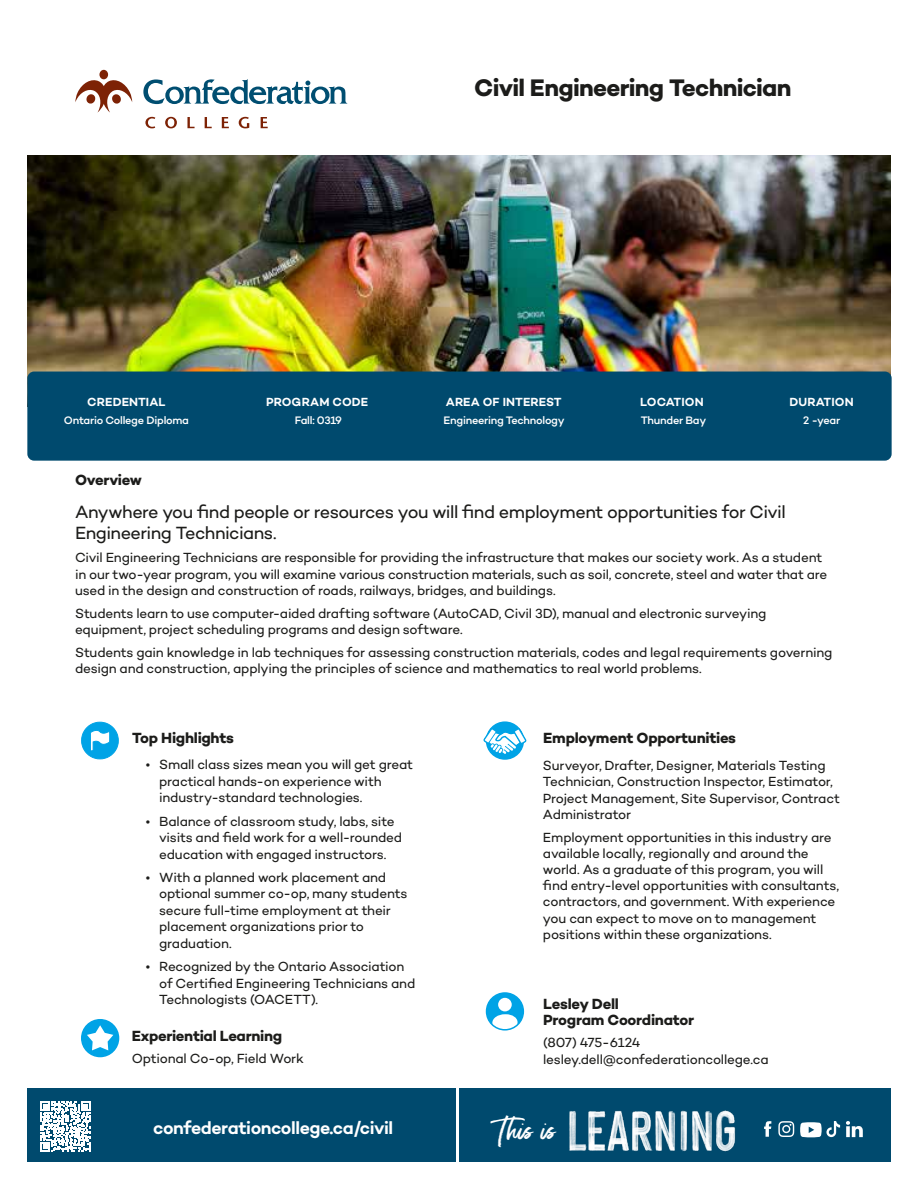
<style>
.page{position:relative;width:918px;height:1188px;background:#fff}
.page>*{position:absolute;margin:0;border:0;box-sizing:border-box;transform-origin:0 0}
.t1{font:30.3px "Moonstone";color:#fff}
.t2{font:700 24.3px "Campton";letter-spacing:-.03em;color:#1c1c1a}
.t3{font:18px/21.6px "Campton";letter-spacing:-.03em;color:#1c1c1a}
.t4{font:600 18px "Campton";letter-spacing:-.025em;color:#fff}
.t5{font:700 15px/15.9px "Campton";letter-spacing:-.02em;color:#1c1c1a}
.t6{font:13.5px/16.2px "Campton";letter-spacing:-.015em;color:#1c1c1a}
.t7{font:600 12px "Campton";letter-spacing:.01em;color:#fff}
.t8{font:500 11.1px "Campton";letter-spacing:-.025em;color:#fff}
</style>
<div class="page">
<div style="left:82px;top:1020px;width:37px;height:37px;background:#00a3e6;border-radius:50%"></div>
<div style="left:81px;top:1019px;width:38px;height:38px;border:2px solid #00a3e6;border-radius:50%"></div>
<svg style="left:87px;top:1025px;width:26px;height:25px"></svg>
<img style="left:27px;top:156px;width:864px;height:220px">
<svg style="left:143px;top:79px;width:205px;height:25px"></svg>
<div style="left:99px;top:70px;width:9px;height:9px;background:#7d2205;border-radius:50%"></div>
<svg style="left:75px;top:78px;width:57px;height:35px"></svg>
<svg style="left:145px;top:117px;width:10px;height:11px"></svg>
<svg style="left:165px;top:117px;width:12px;height:11px"></svg>
<svg style="left:187px;top:117px;width:8px;height:11px"></svg>
<svg style="left:205px;top:117px;width:7px;height:11px"></svg>
<svg style="left:222px;top:117px;width:7px;height:11px"></svg>
<svg style="left:239px;top:117px;width:10px;height:11px"></svg>
<svg style="left:261px;top:117px;width:7px;height:11px"></svg>
<div style="left:487px;top:993px;width:36px;height:37px;background:#00a3e6;border-radius:50%"></div>
<div style="left:498px;top:998px;width:14px;height:13px;background:#fff;border-radius:50%"></div>
<svg style="left:492px;top:1014px;width:26px;height:16px"></svg>
<div style="left:486px;top:992px;width:38px;height:39px;border:2px solid #00a3e6;border-radius:50%"></div>
<div style="left:487px;top:722px;width:36px;height:37px;background:#00a3e6;border-radius:50%"></div>
<div style="left:486px;top:721px;width:38px;height:39px;border:2px solid #00a3e6;border-radius:50%"></div>
<svg style="left:484px;top:728px;width:42px;height:27px"></svg>
<svg style="left:82px;top:722px;width:36px;height:37px"></svg>
<div style="left:27px;top:1089px;width:864px;height:73px;background:#004a6e"></div>
<hr style="left:456px;top:1087px;width:3px;height:79px;background:#fff">
<svg style="left:41px;top:1102px;width:49px;height:49px"></svg>
<img style="left:569px;top:1110px;width:167px;height:42px">
<svg style="left:764px;top:1121px;width:7px;height:16px"></svg>
<svg style="left:846px;top:1121px;width:17px;height:16px"></svg>
<svg style="left:778px;top:1121px;width:16px;height:16px"></svg>
<svg style="left:800px;top:1121px;width:40px;height:16px"></svg>
<div style="left:27px;top:372px;width:865px;height:89px;background:#004a6e;border-radius:7px"></div>
<h2 class="t2" style="left:474px;top:72px;width:319px">Civil Engineering Technician</h2>
<p class="t7" style="left:87px;top:395px;width:80px">CREDENTIAL</p>
<p class="t8" style="left:64px;top:413px;width:127px">Ontario College Diploma</p>
<p class="t5" style="left:75px;top:472px;width:68px">Overview</p>
<p class="t7" style="left:266px;top:395px;width:104px">PROGRAM CODE</p>
<p class="t8" style="left:295px;top:413px;width:49px">Fall: 0319</p>
<p class="t7" style="left:446px;top:395px;width:117px">AREA OF INTEREST</p>
<p class="t8" style="left:444px;top:413px;width:123px">Engineering Technology</p>
<p class="t7" style="left:640px;top:395px;width:65px">LOCATION</p>
<p class="t8" style="left:641px;top:413px;width:67px">Thunder Bay</p>
<p class="t7" style="left:790px;top:395px;width:66px">DURATION</p>
<p class="t8" style="left:803px;top:413px;width:38px">2 -year</p>
<h3 class="t3" style="left:75px;top:501px;width:712px">Anywhere you find people or resources you will find employment opportunities for Civil<br>Engineering Technicians.</h3>
<p class="t6" style="left:75px;top:549px;width:754px">Civil Engineering Technicians are responsible for providing the infrastructure that makes our society work. As a student in our two-year program, you will examine various construction materials, such as soil, concrete, steel and water that are used in the design and construction of roads, railways, bridges, and buildings.</p>
<p class="t6" style="left:75px;top:605px;width:693px">Students learn to use computer-aided drafting software (AutoCAD, Civil 3D), manual and electronic surveying equipment, project scheduling programs and design software.</p>
<p class="t6" style="left:75px;top:644px;width:759px">Students gain knowledge in lab techniques for assessing construction materials, codes and legal requirements governing design and construction, applying the principles of science and mathematics to real world problems.</p>
<p class="t5" style="left:132px;top:730px;width:103px">Top Highlights</p>
<p class="t5" style="left:543px;top:730px;width:194px">Employment Opportunities</p>
<p class="t6" style="left:543px;top:757px;width:298px">Surveyor, Drafter, Designer, Materials Testing Technician, Construction Inspector, Estimator, Project Management, Site Supervisor, Contract Administrator</p>
<p class="t6" style="left:543px;top:829px;width:298px">Employment opportunities in this industry are available locally, regionally and around the world. As a graduate of this program, you will find entry-level opportunities with consultants, contractors, and government. With experience you can expect to move on to management positions within these organizations.</p>
<p class="t6" style="left:159px;top:756px;width:256px;text-indent:-14px">• Small class sizes mean you will get great practical hands-on experience with industry-standard technologies.</p>
<p class="t6" style="left:159px;top:813px;width:245px;text-indent:-14px">• Balance of classroom study, labs, site visits and field work for a well-rounded education with engaged instructors.</p>
<p class="t6" style="left:159px;top:869px;width:250px;text-indent:-14px">• With a planned work placement and optional summer co-op, many students secure full-time employment at their placement organizations prior to graduation.</p>
<p class="t6" style="left:159px;top:958px;width:258px;text-indent:-14px">• Recognized by the Ontario Association of Certified Engineering Technicians and<br>Technologists (OACETT).</p>
<p class="t5" style="left:543px;top:995px;width:153px">Lesley Dell<br>Program Coordinator</p>
<p class="t6" style="left:543px;top:1034px;width:227px">(807) 475-6124 lesley.dell@confederationcollege.ca</p>
<p class="t5" style="left:132px;top:1028px;width:152px">Experiential Learning</p>
<p class="t6" style="left:132px;top:1050px;width:174px">Optional Co-op, Field Work</p>
<h3 class="t4" style="left:153px;top:1117px;width:242px">confederationcollege.ca/civil</h3>
<h1 class="t1" style="left:499px;top:1110px;width:59px">This is</h1>
</div>
